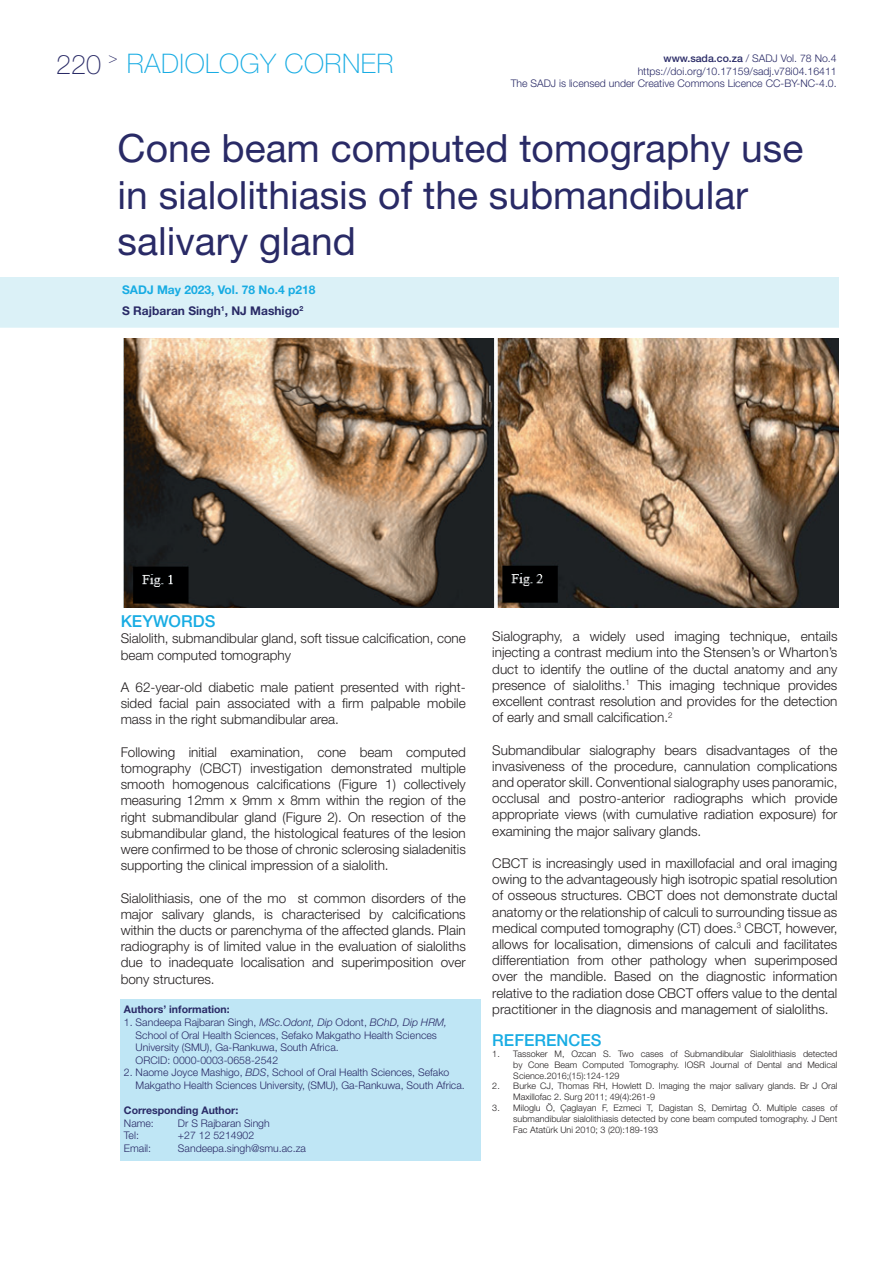
<style>
.page{position:relative;width:893px;height:1263px;background:#fff}
.page>*{position:absolute;margin:0;border:0;box-sizing:border-box;transform-origin:0 0}
.t1{font:39px/46.8px "Helvetica Neue LT Std";color:#292a66}
.t2{font:100 27px "Helvetica Neue LT Std";letter-spacing:.02em;color:#18ace3}
.t3{font:500 16.5px "Helvetica Neue LT Std";color:#18ace3}
.t4{font:100 15px "Helvetica Neue LT Std";color:#292a66}
.t5{font:300 13.5px/16.2px "Helvetica Neue LT Std";color:#231f20;text-align:justify}
.t6{font:700 12px/21.5px "Helvetica Neue LT Std";color:#18ace3}
.t7{font:300 10.5px/12.6px "Helvetica Neue LT Std";color:#292a66}
.t8{font:700 10.5px "Helvetica Neue LT Std";color:#292a66}
.t9{font:300 9px/10.8px "Helvetica Neue LT Std";color:#231f20;text-align:justify}
.s1{color:#292a66}
.s2{font-weight:500}
.s3{font-style:italic}
</style>
<div class="page">
<div style="left:0;top:277px;width:839px;height:51px;background:#dbf1f7"></div>
<div style="left:121px;top:999px;width:360px;height:162px;background:#bfe6f5"></div>
<img style="left:124px;top:339px;width:715px;height:268px">
<h2 class="t2" style="left:56px;top:48px;width:339px"><span class="s1">220</span> RADIOLOGY CORNER</h2>
<p class="t4" style="left:109px;top:50px;width:10px">&gt;</p>
<p class="t7" style="left:511px;top:52px;width:327px;text-align:right"><span class="s2">www.sada.co.za</span> / SADJ Vol. 78 No.4 https://doi.org/10.17159/sadj.v78i04.16411<br>The SADJ is licensed under Creative Commons Licence CC-BY-NC-4.0.</p>
<h1 class="t1" style="left:118px;top:124px;width:687px">Cone beam computed tomography use in sialolithiasis of the submandibular salivary gland</h1>
<p class="t6" style="left:122px;top:279px;width:195px">SADJ May 2023, Vol. 78 No.4 p218<br><span class="s1">S Rajbaran Singh</span><sup>1</sup><span class="s1">, NJ Mashigo</span><sup>2</sup></p>
<p class="t3" style="left:121px;top:611px;width:96px">KEYWORDS</p>
<p class="t5" style="left:121px;top:630px;width:347px">Sialolith, submandibular gland, soft tissue calcification, cone beam computed tomography</p>
<p class="t5" style="left:121px;top:679px;width:347px">A 62-year-old diabetic male patient presented with right&shy;sided facial pain associated with a firm palpable mobile mass in the right submandibular area.</p>
<p class="t5" style="left:121px;top:743px;width:347px">Following initial examination, cone beam computed tomography (CBCT) investigation demonstrated multiple smooth homogenous calcifications (Figure 1) collectively measuring 12mm x 9mm x 8mm within the region of the right submandibular gland (Figure 2). On resection of the submandibular gland, the histological features of the lesion were confirmed to be those of chronic sclerosing sialadenitis supporting the clinical impression of a sialolith.</p>
<p class="t5" style="left:121px;top:889px;width:347px">Sialolithiasis, one of the mo st common disorders of the major salivary glands, is characterised by calcifications within the ducts or parenchyma of the affected glands. Plain radiography is of limited value in the evaluation of sialoliths due to inadequate localisation and superimposition over bony structures.</p>
<p class="t8" style="left:124px;top:1003px;width:107px">Authors’ information:</p>
<p class="t7" style="left:136px;top:1016px;width:313px;text-indent:-12px">1. Sandeepa Rajbaran Singh, <span class="s3">MSc.Odont, Dip</span> Odont, <span class="s3">BChD, Dip HRM, </span>School of Oral Health Sciences, Sefako Makgatho Health Sciences University (SMU), Ga-Rankuwa, South Africa.<br>ORCID: 0000-0003-0658-2542</p>
<p class="t7" style="left:136px;top:1066px;width:331px;text-indent:-12px">2. Naome Joyce Mashigo, <span class="s3">BDS</span>, School of Oral Health Sciences, Sefako<br>Makgatho Health Sciences University, (SMU), Ga-Rankuwa, South Africa.</p>
<p class="t8" style="left:124px;top:1104px;width:116px">Corresponding Author:</p>
<p class="t7" style="left:124px;top:1116px;width:31px">Name:</p>
<p class="t7" style="left:178px;top:1116px;width:93px">Dr S Rajbaran Singh</p>
<p class="t7" style="left:124px;top:1129px;width:16px">Tel:</p>
<p class="t7" style="left:178px;top:1129px;width:78px">+27 12 5214902</p>
<p class="t7" style="left:124px;top:1142px;width:29px">Email:</p>
<p class="t7" style="left:178px;top:1142px;width:130px">Sandeepa.singh@smu.ac.za</p>
<p class="t5" style="left:492px;top:628px;width:347px">Sialography, a widely used imaging technique, entails injecting a contrast medium into the Stensen’s or Wharton’s duct to identify the outline of the ductal anatomy and any presence of sialoliths.<sup>1</sup> This imaging technique provides excellent contrast resolution and provides for the detection of early and small calcification.<sup>2</sup></p>
<p class="t5" style="left:492px;top:741px;width:347px">Submandibular sialography bears disadvantages of the invasiveness of the procedure, cannulation complications and operator skill. Conventional sialography uses panoramic, occlusal and postro-anterior radiographs which provide appropriate views (with cumulative radiation exposure) for examining the major salivary glands.</p>
<p class="t5" style="left:492px;top:855px;width:347px">CBCT is increasingly used in maxillofacial and oral imaging owing to the advantageously high isotropic spatial resolution of osseous structures. CBCT does not demonstrate ductal anatomy or the relationship of calculi to surrounding tissue as medical computed tomography (CT) does.<sup>3</sup> CBCT, however, allows for localisation, dimensions of calculi and facilitates differentiation from other pathology when superimposed over the mandible. Based on the diagnostic information relative to the radiation dose CBCT offers value to the dental practitioner in the diagnosis and management of sialoliths.</p>
<p class="t3" style="left:492px;top:1030px;width:111px">REFERENCES</p>
<p class="t9" style="left:513px;top:1048px;width:326px;text-indent:-21px">1. Tassoker M, Ozcan S. Two cases of Submandibular Sialolithiasis detected by Cone Beam Computed Tomography. IOSR Journal of Dental and Medical Science.2016;(15):124-129</p>
<p class="t9" style="left:513px;top:1081px;width:326px;text-indent:-21px">2. Burke CJ, Thomas RH, Howlett D. Imaging the major salivary glands. Br J Oral<br>Maxillofac 2. Surg 2011; 49(4):261-9</p>
<p class="t9" style="left:513px;top:1102px;width:326px;text-indent:-21px">3. Miloglu Ö, Çaglayan F, Ezmeci T, Dagistan S, Demirtag Ö. Multiple cases of submandibular sialolithiasis detected by cone beam computed tomography. J Dent Fac Atatürk Uni 2010; 3 (20):189-193</p>
</div>
